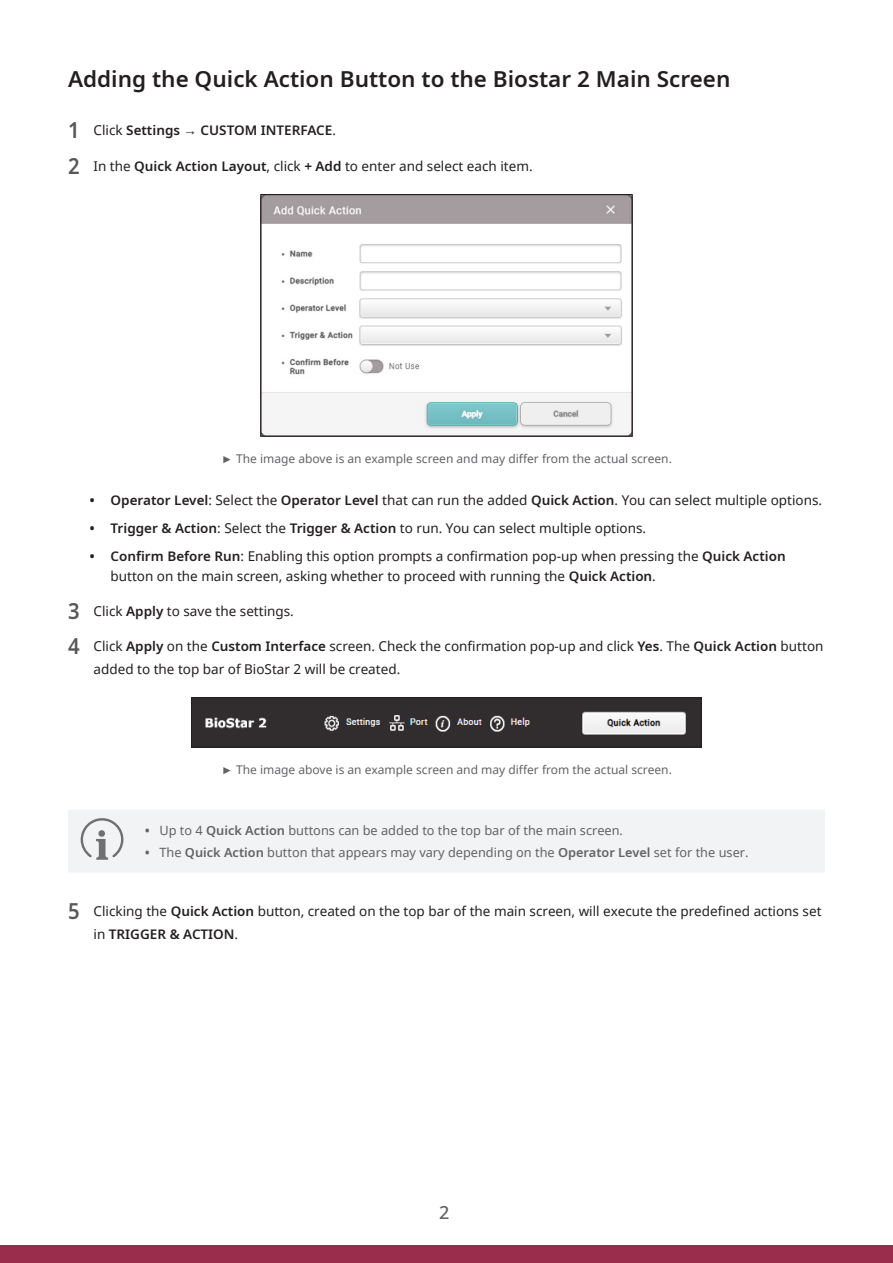
<style>
.page{position:relative;width:893px;height:1263px;background:#fff}
.page>*{position:absolute;margin:0;border:0;box-sizing:border-box;transform-origin:0 0}
.Heading1{font:600 22.5px "Noto Sans";color:#231f20}
.t1{font:500 18px "Noto Sans";color:#636366}
.t2{font:13.5px/22.5px "Noto Sans";color:#231f20}
.t3{font:600 13.5px "Noto Sans";color:#231f20}
.t4{font:12.75px "Noto Sans";color:#636366}
.Description-Cell-Gray_Center{font:12px "Noto Sans";color:#636366}
.s1{font-size:22.5px;color:#57585a}
.s2{font-weight:400}
.s3{font-weight:600;font-size:22.5px;color:#57585a}
.s4{font-weight:600}
.s5{font-size:16.2px}
.s6{font-size:15.3px}
</style>
<div class="page">
<div style="left:0;top:1245px;width:893px;height:18px;background:#992d4b"></div>
<img style="left:263px;top:196px;width:367px;height:238px">
<div style="left:261px;top:194px;width:371px;height:242px;border:1px solid #231f20"></div>
<img style="left:193px;top:699px;width:507px;height:46px">
<div style="left:191px;top:697px;width:511px;height:50px;border:1px solid #231f20"></div>
<div style="left:68px;top:810px;width:757px;height:62px;background:#f2f3f4"></div>
<svg style="left:81px;top:818px;width:42px;height:42px"></svg>
<p class="Heading1" style="left:68px;top:63px;width:664px">Adding the Quick Action Button to the Biostar 2 Main Screen</p>
<p class="t3" style="left:68px;top:121px;width:269px"><span class="s1">1</span> <span class="s2">Click</span> Settings <span class="s2">→</span> CUSTOM INTERFACE<span class="s2">.</span></p>
<p class="t2" style="left:68px;top:154px;width:466px"><span class="s3">2</span> In the <span class="s4">Quick Action Layout</span>, click <span class="s4">+ Add</span> to enter and select each item.</p>
<p class="Description-Cell-Gray_Center" style="left:221px;top:450px;width:452px">► The image above is an example screen and may differ from the actual screen.</p>
<p class="t2" style="left:89px;top:489px;width:734px"><span class="s5">•</span> <span class="s4">Operator Level</span>: Select the <span class="s4">Operator Level</span> that can run the added <span class="s4">Quick Action</span>. You can select multiple options.</p>
<p class="t2" style="left:89px;top:517px;width:558px"><span class="s5">•</span> <span class="s4">Trigger &amp; Action</span>: Select the <span class="s4">Trigger &amp; Action</span> to run. You can select multiple options.</p>
<p class="t2" style="left:111px;top:546px;width:677px;line-height:19.5px;text-indent:-21px"><span class="s5">•</span> <span class="s4">Confirm Before Run</span>: Enabling this option prompts a confirmation pop-up when pressing the <span class="s4">Quick Action </span>button on the main screen, asking whether to proceed with running the <span class="s4">Quick Action</span>.</p>
<p class="t2" style="left:68px;top:600px;width:227px"><span class="s3">3</span> Click <span class="s4">Apply</span> to save the settings.</p>
<p class="t2" style="left:94px;top:635px;width:731px;text-indent:-26px"><span class="s3">4</span> Click <span class="s4">Apply</span> on the <span class="s4">Custom Interface</span> screen. Check the confirmation pop-up and click <span class="s4">Yes</span>. The <span class="s4">Quick Action</span> button added to the top bar of BioStar 2 will be created.</p>
<p class="Description-Cell-Gray_Center" style="left:221px;top:761px;width:452px">► The image above is an example screen and may differ from the actual screen.</p>
<p class="t4" style="left:145px;top:821px;width:480px"><span class="s6">•</span> Up to 4 <span class="s4">Quick Action</span> buttons can be added to the top bar of the main screen.</p>
<p class="t4" style="left:145px;top:843px;width:605px"><span class="s6">•</span> The <span class="s4">Quick Action</span> button that appears may vary depending on the <span class="s4">Operator Level</span> set for the user.</p>
<p class="t2" style="left:94px;top:900px;width:729px;text-indent:-26px"><span class="s3">5</span> Clicking the <span class="s4">Quick Action</span> button, created on the top bar of the main screen, will execute the predefined actions set in <span class="s4">TRIGGER &amp; ACTION</span>.</p>
<h2 class="t1" style="left:439px;top:1200px;width:12px">2</h2>
</div>
